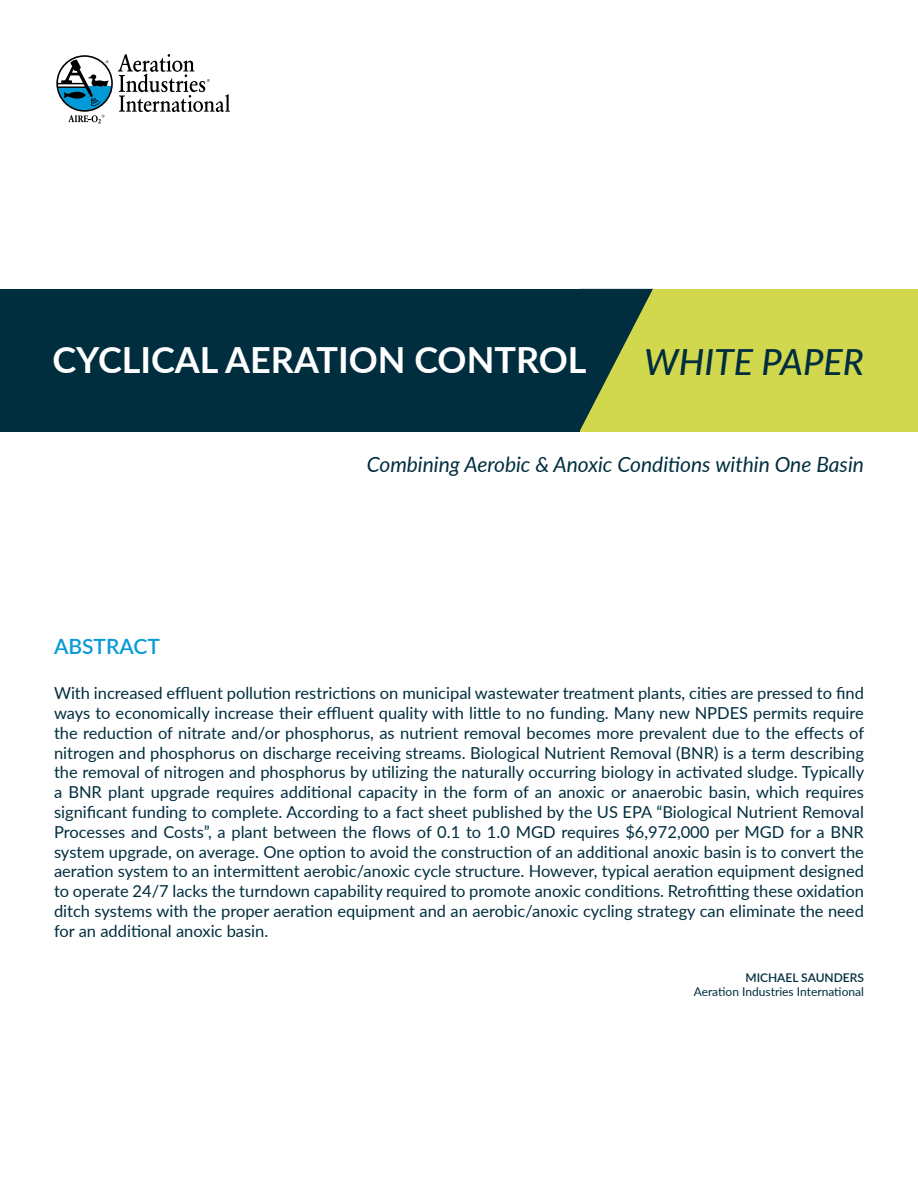
<style>
.page{position:relative;width:918px;height:1188px;background:#fff}
.page>*{position:absolute;margin:0;border:0;box-sizing:border-box;transform-origin:0 0}
.t1{font:700 36px "Lato";color:#fff}
.t2{font:italic 500 36px "Lato";color:#002e3f}
.t3{font:italic 21px "Lato";color:#002e3f}
.t4{font:600 21px "Lato";color:#079bd7}
.Body{font:16.5px/19.8px "Lato";color:#002e3f;text-align:justify}
.t5{font:12px "Lato";color:#002e3f}
.t6{font:600 12px "Lato";color:#002e3f}
</style>
<div class="page">
<svg style="left:56px;top:54px;width:174px;height:69px"></svg>
<div style="left:562px;top:289px;width:356px;height:142px;background:#d2d84e"></div>
<svg style="left:580px;top:289px;width:73px;height:142px"></svg>
<div style="left:0;top:289px;width:580px;height:142px;background:#002e3f"></div>
<p class="t1" style="left:52px;top:333px;width:536px">CYCLICAL AERATION CONTROL</p>
<p class="t2" style="left:644px;top:336px;width:221px">WHITE PAPER</p>
<p class="t3" style="left:367px;top:449px;width:499px">Combining Aerobic &amp; Anoxic Conditions within One Basin</p>
<p class="t4" style="left:54px;top:631px;width:107px">ABSTRACT</p>
<p class="Body" style="left:54px;top:683px;width:812px">With increased effluent pollution restrictions on municipal wastewater treatment plants, cities are pressed to find ways to economically increase their effluent quality with little to no funding. Many new NPDES permits require the reduction of nitrate and/or phosphorus, as nutrient removal becomes more prevalent due to the effects of nitrogen and phosphorus on discharge receiving streams. Biological Nutrient Removal (BNR) is a term describing the removal of nitrogen and phosphorus by utilizing the naturally occurring biology in activated sludge. Typically a BNR plant upgrade requires additional capacity in the form of an anoxic or anaerobic basin, which requires significant funding to complete. According to a fact sheet published by the US EPA “Biological Nutrient Removal Processes and Costs”, a plant between the flows of 0.1 to 1.0 MGD requires $6,972,000 per MGD for a BNR system upgrade, on average. One option to avoid the construction of an additional anoxic basin is to convert the aeration system to an intermittent aerobic/anoxic cycle structure. However, typical aeration equipment designed to operate 24/7 lacks the turndown capability required to promote anoxic conditions. Retrofitting these oxidation ditch systems with the proper aeration equipment and an aerobic/anoxic cycling strategy can eliminate the need for an additional anoxic basin.</p>
<p class="t6" style="left:745px;top:969px;width:120px">MICHAEL SAUNDERS</p>
<p class="t5" style="left:694px;top:983px;width:172px">Aeration Industries International</p>
</div>
